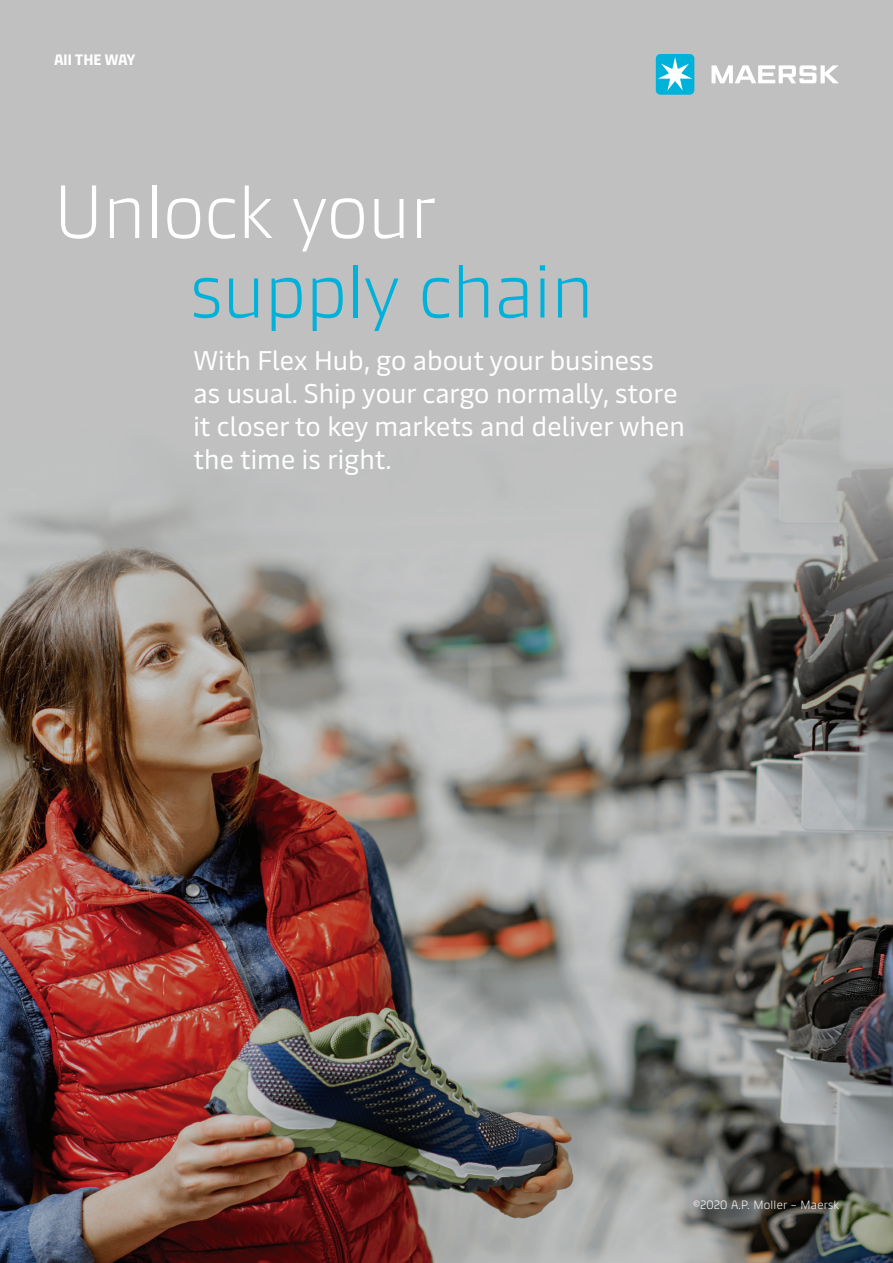
<style>
.page{position:relative;width:893px;height:1263px;background:#fff}
.page>*{position:absolute;margin:0;border:0;box-sizing:border-box;transform-origin:0 0}
.t1{font:300 75px "Maersk Headline Office";color:#00b2d9}
.t2{font:300 75px "Maersk Headline Office";color:#fff}
.t3{font:27px/33px "Maersk Text";color:#fff}
.t4{font:700 15px "Maersk Headline Office";color:#fff}
.t5{font:300 12px "Maersk Headline";letter-spacing:.02em;color:#fff}
</style>
<div class="page">
<img style="left:0;top:0;width:893px;height:1263px">
<svg style="left:711px;top:65px;width:128px;height:18px"></svg>
<div style="left:656px;top:54px;width:38px;height:41px;background:#00b2d9;border-radius:5px"></div>
<svg style="left:658px;top:57px;width:34px;height:34px"></svg>
<p class="t4" style="left:54px;top:48px;width:83px">All THE WAY</p>
<h1 class="t2" style="left:54px;top:153px;width:384px">Unlock your</h1>
<h1 class="t1" style="left:190px;top:232px;width:405px">supply chain</h1>
<p class="t3" style="left:194px;top:343px;width:493px">With Flex Hub, go about your business as usual. Ship your cargo normally, store it closer to key markets and deliver when the time is right.</p>
<p class="t5" style="left:693px;top:1195px;width:148px">©2020 A.P. Moller – Maersk</p>
</div>
